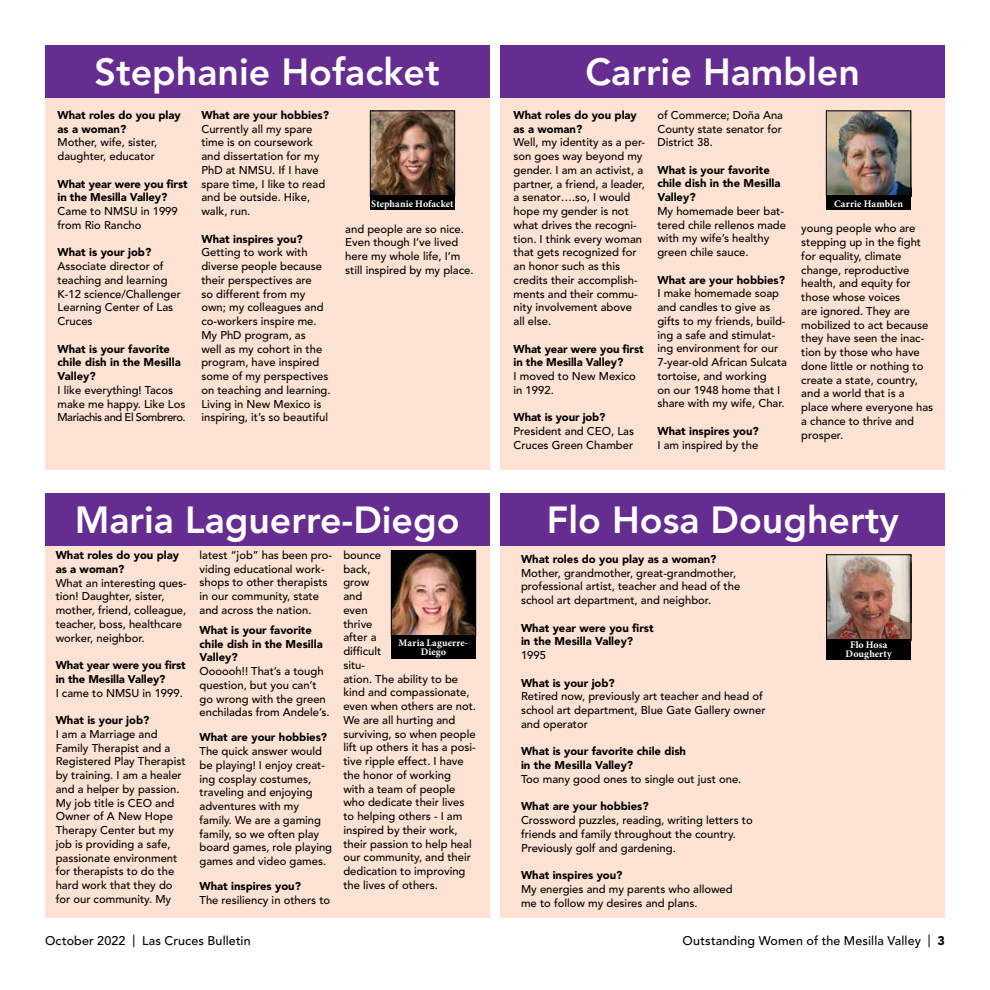
<style>
.page{position:relative;width:990px;height:990px;background:#fff}
.page>*{position:absolute;margin:0;border:0;box-sizing:border-box;transform-origin:0 0}
.t1{font:800 37.5px "Avenir LT Std";color:#fff}
.t2{font:500 12.5px "Avenir LT Std";letter-spacing:.01em;color:#000}
.t3{font:500 11.25px/13.8px "Avenir LT Std";color:#000}
.t4{font:900 11.25px/13.8px "Avenir LT Std";color:#000}
.t5{font:700 10px/9.1px "Minion Pro";letter-spacing:.005em;color:#fff;text-align:center}
.s1{font-weight:900}
</style>
<div class="page">
<div style="left:501px;top:80px;width:444px;height:390px;background:#fee2d3"></div>
<div style="left:501px;top:46px;width:444px;height:52px;background:#662d91"></div>
<div style="left:45px;top:80px;width:444px;height:390px;background:#fee2d3"></div>
<div style="left:45px;top:46px;width:444px;height:52px;background:#662d91"></div>
<img style="left:372px;top:113px;width:81px;height:82px">
<div style="left:370px;top:111px;width:85px;height:86px;border:1px solid #000"></div>
<div style="left:370px;top:195px;width:85px;height:15px;background:#000"></div>
<img style="left:828px;top:113px;width:81px;height:82px">
<div style="left:826px;top:111px;width:85px;height:86px;border:1px solid #000"></div>
<div style="left:826px;top:195px;width:85px;height:15px;background:#000"></div>
<div style="left:501px;top:527px;width:444px;height:391px;background:#fee2d3"></div>
<div style="left:501px;top:494px;width:444px;height:52px;background:#662d91"></div>
<img style="left:828px;top:556px;width:81px;height:83px">
<div style="left:826px;top:554px;width:85px;height:87px;border:1px solid #000"></div>
<div style="left:826px;top:639px;width:85px;height:21px;background:#000"></div>
<div style="left:45px;top:528px;width:444px;height:390px;background:#fee2d3"></div>
<div style="left:45px;top:494px;width:444px;height:52px;background:#662d91"></div>
<img style="left:393px;top:553px;width:81px;height:82px">
<div style="left:391px;top:551px;width:85px;height:86px;border:1px solid #000"></div>
<div style="left:391px;top:636px;width:85px;height:23px;background:#000"></div>
<h1 class="t1" style="left:95px;top:50px;width:347px">Stephanie Hofacket</h1>
<h1 class="t1" style="left:586px;top:50px;width:276px">Carrie Hamblen</h1>
<p class="t4" style="left:58px;top:108px;width:125px">What roles do you play as a woman?</p>
<p class="t3" style="left:58px;top:136px;width:101px">Mother, wife, sister, daughter, educator</p>
<p class="t4" style="left:58px;top:177px;width:132px">What year were you first in the Mesilla Valley?</p>
<p class="t3" style="left:58px;top:205px;width:122px">Came to NMSU in 1999 from Rio Rancho</p>
<p class="t4" style="left:58px;top:246px;width:95px">What is your job?</p>
<p class="t3" style="left:58px;top:260px;width:125px">Associate director of teaching and learning<br>K-12 science/Challenger<br>Learning Center of Las<br>Cruces</p>
<p class="t4" style="left:58px;top:342px;width:125px">What is your favorite chile dish in the Mesilla<br>Valley?</p>
<p class="t3" style="left:58px;top:383px;width:130px">I like everything! Tacos make me happy. Like Los<br>Mariachis and El Sombrero.</p>
<p class="t3" style="left:657px;top:108px;width:127px;text-align:justify">of Commerce; Doña Ana County state senator for District 38.</p>
<p class="t4" style="left:657px;top:163px;width:125px">What is your favorite chile dish in the Mesilla<br>Valley?</p>
<p class="t3" style="left:657px;top:205px;width:130px">My homemade beer bat&shy;tered chile rellenos made with my wife’s healthy green chile sauce.</p>
<p class="t4" style="left:657px;top:273px;width:129px">What are your hobbies?</p>
<p class="t3" style="left:657px;top:287px;width:131px">I make homemade soap and candles to give as gifts to my friends, build&shy;ing a safe and stimulat&shy;ing environment for our<br>7-year-old African Sulcata tortoise, and working<br>on our 1948 home that I share with my wife, Char.</p>
<p class="t4" style="left:657px;top:424px;width:103px">What inspires you?</p>
<p class="t3" style="left:657px;top:438px;width:102px">I am inspired by the</p>
<p class="t4" style="left:514px;top:108px;width:125px">What roles do you play as a woman?</p>
<p class="t3" style="left:514px;top:136px;width:133px">Well, my identity as a per&shy;son goes way beyond my gender. I am an activist, a partner, a friend, a leader, a senator….so, I would hope my gender is not what drives the recogni&shy;tion. I think every woman that gets recognized for an honor such as this credits their accomplish&shy;ments and their commu&shy;nity involvement above all else.</p>
<p class="t4" style="left:514px;top:342px;width:132px">What year were you first in the Mesilla Valley?</p>
<p class="t3" style="left:514px;top:370px;width:124px">I moved to New Mexico in 1992.</p>
<p class="t4" style="left:514px;top:410px;width:93px">What is your job?</p>
<p class="t3" style="left:514px;top:425px;width:122px">President and CEO, Las<br>Cruces Green Chamber</p>
<p class="t4" style="left:201px;top:108px;width:129px">What are your hobbies?</p>
<p class="t3" style="left:201px;top:122px;width:125px">Currently all my spare time is on coursework and dissertation for my<br>PhD at NMSU. If I have spare time, I like to read and be outside. Hike, walk, run.</p>
<p class="t4" style="left:201px;top:232px;width:103px">What inspires you?</p>
<p class="t3" style="left:201px;top:246px;width:131px">Getting to work with diverse people because their perspectives are<br>so different from my own; my colleagues and co-workers inspire me.<br>My PhD program, as<br>well as my cohort in the program, have inspired some of my perspectives on teaching and learning.<br>Living in New Mexico is inspiring, it’s so beautiful</p>
<p class="t5" style="left:371px;top:199px;width:84px">Stephanie Hofacket</p>
<p class="t5" style="left:834px;top:199px;width:70px">Carrie Hamblen</p>
<p class="t3" style="left:801px;top:222px;width:133px">young people who are stepping up in the fight for equality, climate change, reproductive health, and equity for those whose voices<br>are ignored. They are mobilized to act because they have seen the inac&shy;tion by those who have done little or nothing to create a state, country, and a world that is a place where everyone has a chance to thrive and prosper.</p>
<p class="t3" style="left:345px;top:222px;width:130px">and people are so nice.<br>Even though I’ve lived here my whole life, I’m still inspired by my place.</p>
<h1 class="t1" style="left:75px;top:498px;width:386px">Maria Laguerre-Diego</h1>
<p class="t4" style="left:56px;top:548px;width:125px">What roles do you play as a woman?</p>
<p class="t3" style="left:56px;top:576px;width:133px">What an interesting ques&shy;tion! Daughter, sister, mother, friend, colleague, teacher, boss, healthcare worker, neighbor.</p>
<p class="t4" style="left:56px;top:658px;width:132px">What year were you first in the Mesilla Valley?</p>
<p class="t3" style="left:56px;top:686px;width:129px">I came to NMSU in 1999.</p>
<p class="t4" style="left:56px;top:713px;width:95px">What is your job?</p>
<p class="t3" style="left:56px;top:727px;width:131px">I am a Marriage and<br>Family Therapist and a<br>Registered Play Therapist by training. I am a healer and a helper by passion.<br>My job title is CEO and<br>Owner of A New Hope<br>Therapy Center but my job is providing a safe, passionate environment for therapists to do the hard work that they do for our community. My</p>
<p class="t3" style="left:343px;top:548px;width:134px">bounce<br>back,<br>grow<br>and<br>even<br>thrive<br>after a<br>difficult<br>situ-<br>ation. The ability to be kind and compassionate, even when others are not.<br>We are all hurting and surviving, so when people lift up others it has a posi&shy;tive ripple effect. I have the honor of working<br>with a team of people who dedicate their lives to helping others - I am inspired by their work, their passion to help heal our community, and their dedication to improving the lives of others.</p>
<p class="t3" style="left:200px;top:549px;width:134px">latest “job” has been pro&shy;viding educational work&shy;shops to other therapists in our community, state and across the nation.</p>
<p class="t4" style="left:200px;top:623px;width:125px">What is your favorite chile dish in the Mesilla<br>Valley?</p>
<p class="t3" style="left:200px;top:665px;width:132px">Oooooh!! That’s a tough question, but you can’t go wrong with the green enchiladas from Andele’s.</p>
<p class="t4" style="left:200px;top:731px;width:129px">What are your hobbies?</p>
<p class="t3" style="left:200px;top:745px;width:134px">The quick answer would be playing! I enjoy creat&shy;ing cosplay costumes, traveling and enjoying adventures with my family. We are a gaming family, so we often play board games, role playing games and video games.</p>
<p class="t4" style="left:200px;top:879px;width:103px">What inspires you?</p>
<p class="t3" style="left:200px;top:893px;width:132px">The resiliency in others to</p>
<p class="t5" style="left:399px;top:638px;width:71px">Maria Laguerre-<br>Diego</p>
<h1 class="t1" style="left:547px;top:497px;width:353px">Flo Hosa Dougherty</h1>
<p class="t4" style="left:521px;top:552px;width:197px">What roles do you play as a woman?</p>
<p class="t3" style="left:521px;top:566px;width:221px">Mother, grandmother, great-grandmother, professional artist, teacher and head of the school art department, and neighbor.</p>
<p class="t4" style="left:521px;top:621px;width:134px">What year were you first in the Mesilla Valley?</p>
<p class="t3" style="left:521px;top:649px;width:27px">1995</p>
<p class="t4" style="left:521px;top:676px;width:95px">What is your job?</p>
<p class="t3" style="left:521px;top:690px;width:246px">Retired now, previously art teacher and head of school art department, Blue Gate Gallery owner and operator</p>
<p class="t4" style="left:521px;top:745px;width:166px">What is your favorite chile dish in the Mesilla Valley?</p>
<p class="t3" style="left:521px;top:772px;width:222px">Too many good ones to single out just one.</p>
<p class="t4" style="left:521px;top:800px;width:129px">What are your hobbies?</p>
<p class="t3" style="left:521px;top:814px;width:233px">Crossword puzzles, reading, writing letters to friends and family throughout the country.<br>Previously golf and gardening.</p>
<p class="t4" style="left:521px;top:868px;width:103px">What inspires you?</p>
<p class="t3" style="left:521px;top:882px;width:213px">My energies and my parents who allowed me to follow my desires and plans.</p>
<p class="t5" style="left:846px;top:640px;width:48px">Flo Hosa<br>Dougherty</p>
<p class="t2" style="left:45px;top:933px;width:207px">October 2022 | Las Cruces Bulletin</p>
<p class="t2" style="left:683px;top:933px;width:264px">Outstanding Women of the Mesilla Valley | <span class="s1">3</span></p>
</div>
